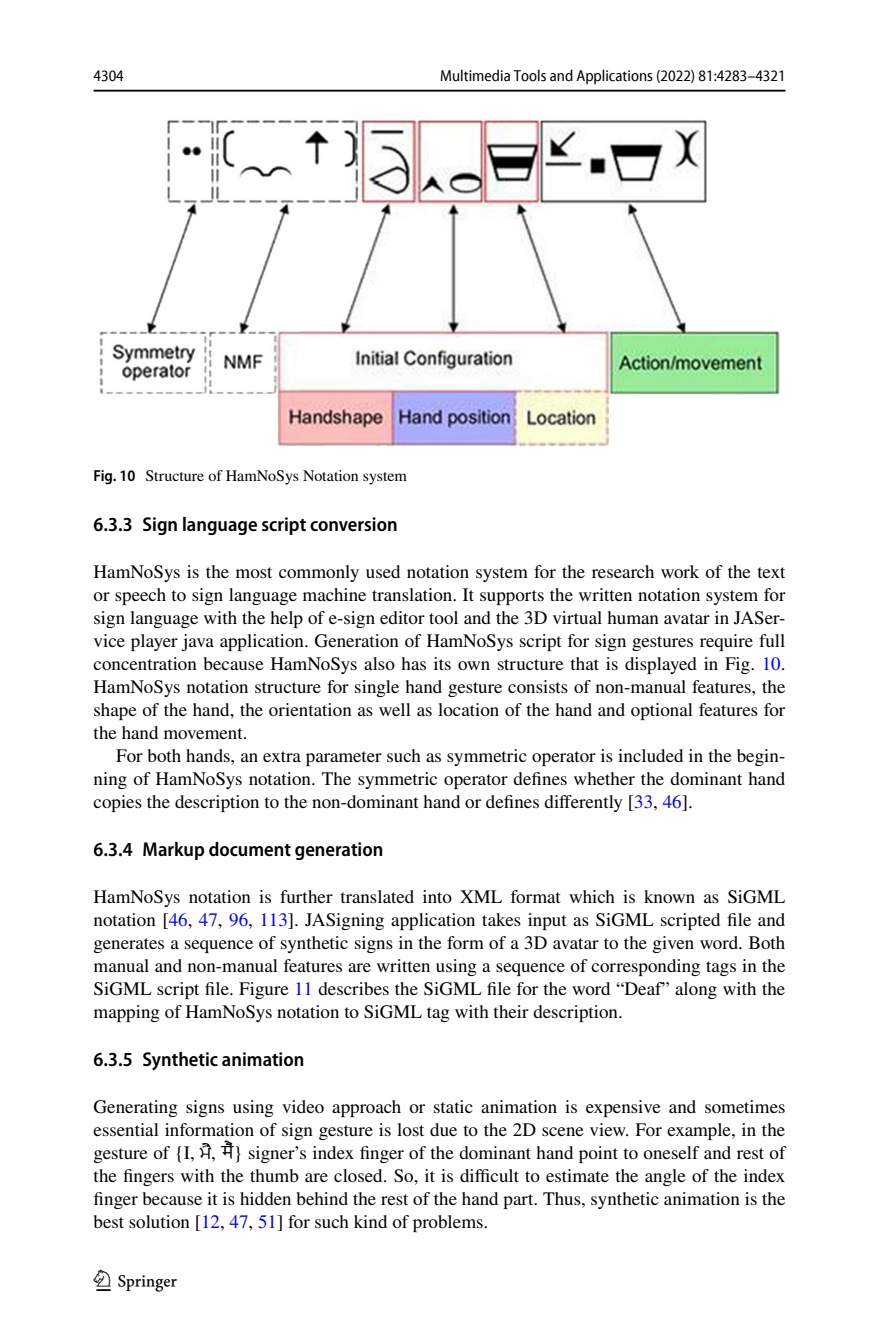
<style>
.page{position:relative;width:879px;height:1333px;background:#fff}
.page>*{position:absolute;margin:0;border:0;box-sizing:border-box;transform-origin:0 0}
.t1{font:30px "Springnew Regular 4";color:#000}
.t2{font:600 semi-condensed 20px "Myriad Pro";color:#000}
.t3{font:19px/23px "STIX";color:#000;text-align:justify}
.t4{font:semi-condensed 16px "Myriad Pro Unic";color:#000}
.t5{font:16px "STIX";color:#000}
.s1{font-family:"Myriad Pro";font-weight:600;font-stretch:semi-condensed}
.s2{color:#00f}
.s3{font-family:"Code 2000"}
</style>
<div class="page">
<hr style="left:94px;top:90px;width:691px;height:2px;background:#000">
<img style="left:99px;top:116px;width:680px;height:330px">
<p class="t4" style="left:93px;top:69px;width:32px">4304</p>
<p class="t4" style="left:440px;top:69px;width:347px">Multimedia Tools and Applications (2022) 81:4283–4321</p>
<p class="t5" style="left:94px;top:465px;width:315px"><span class="s1">Fig. 10</span> Structure of HamNoSys Notation system</p>
<p class="t2" style="left:94px;top:513px;width:306px">6.3.3 Sign language script conversion</p>
<p class="t3" style="left:94px;top:561px;width:693px">HamNoSys is the most commonly used notation system for the research work of the text or speech to sign language machine translation. It supports the written notation system for sign language with the help of e-sign editor tool and the 3D virtual human avatar in JASer&shy;vice player java application. Generation of HamNoSys script for sign gestures require full concentration because HamNoSys also has its own structure that is displayed in Fig. <span class="s2">10</span>.<br>HamNoSys notation structure for single hand gesture consists of non-manual features, the shape of the hand, the orientation as well as location of the hand and optional features for the hand movement.</p>
<p class="t3" style="left:94px;top:745px;width:693px;text-indent:23px">For both hands, an extra parameter such as symmetric operator is included in the begin&shy;ning of HamNoSys notation. The symmetric operator defines whether the dominant hand copies the description to the non-dominant hand or defines differently [<span class="s2">33</span>, <span class="s2">46</span>].</p>
<p class="t2" style="left:94px;top:838px;width:291px">6.3.4 Markup document generation</p>
<p class="t3" style="left:94px;top:886px;width:693px">HamNoSys notation is further translated into XML format which is known as SiGML notation [<span class="s2">46</span>, <span class="s2">47</span>, <span class="s2">96</span>, <span class="s2">113</span>]. JASigning application takes input as SiGML scripted file and generates a sequence of synthetic signs in the form of a 3D avatar to the given word. Both manual and non-manual features are written using a sequence of corresponding tags in the SiGML script file. Figure <span class="s2">11</span> describes the SiGML file for the word “Deaf” along with the mapping of HamNoSys notation to SiGML tag with their description.</p>
<p class="t2" style="left:94px;top:1048px;width:212px">6.3.5 Synthetic animation</p>
<p class="t3" style="left:94px;top:1096px;width:693px">Generating signs using video approach or static animation is expensive and sometimes essential information of sign gesture is lost due to the 2D scene view. For example, in the gesture of {I, <span class="s3">ਮੈਂ</span>, <span class="s3">मैं</span>} signer’s index finger of the dominant hand point to oneself and rest of the fingers with the thumb are closed. So, it is difficult to estimate the angle of the index finger because it is hidden behind the rest of the hand part. Thus, synthetic animation is the best solution [<span class="s2">12</span>, <span class="s2">47</span>, <span class="s2">51</span>] for such kind of problems.</p>
<h1 class="t1" style="left:96px;top:1269px;width:83px">1 3</h1>
</div>
